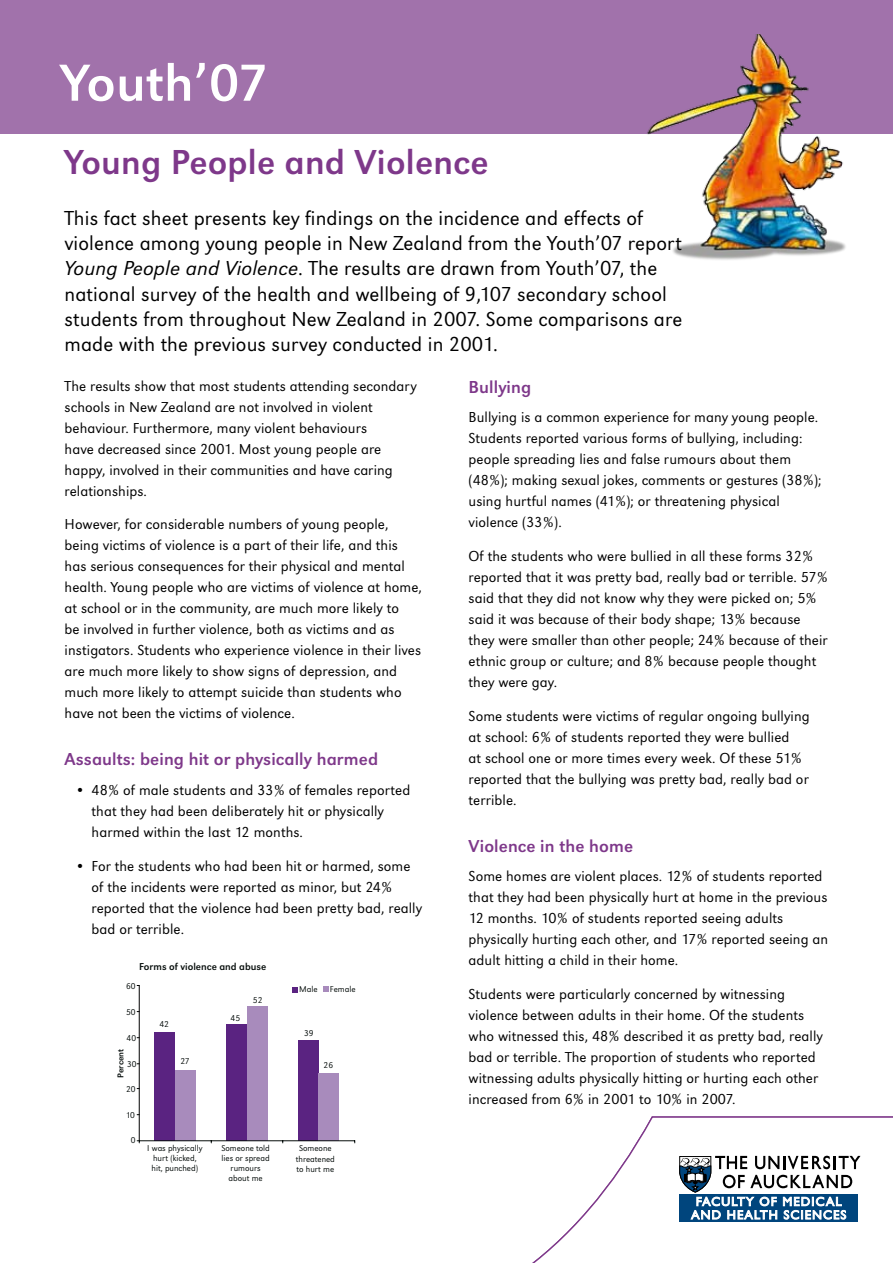
<style>
.page{position:relative;width:893px;height:1263px;background:#fff}
.page>*{position:absolute;margin:0;border:0;box-sizing:border-box;transform-origin:0 0}
.t1{font:54px "Grot Macron Reg";letter-spacing:.005em;color:#fff}
.t2{font:36px "Grot Macron Reg";letter-spacing:.005em;color:#7e388a}
.t3{font:300 21px/25.2px "Grot Macron";letter-spacing:.005em;color:#000}
.t4{font:18px "Grot Macron Reg";letter-spacing:.005em;color:#7e388a}
.t5{font:300 15px/21px "Grot Macron";letter-spacing:.005em;color:#000}
.t6{font:10.35px "Grot Macron Reg";color:#070e0c}
.t7{font:300 8.85px/10.1px "Grot Macron";color:#070e0c;text-align:center}
.t8{font:8.7px "Grot Macron Reg";color:#070e0c}
.s1{font-family:"Grot Macron Light Ita";font-weight:400}
</style>
<div class="page">
<div style="left:0;top:0;width:893px;height:133px;background:#a172ab"></div>
<img style="left:643px;top:34px;width:213px;height:226px">
<svg style="left:532px;top:1116px;width:361px;height:147px"></svg>
<div style="left:680px;top:1194px;width:178px;height:28px;background:#00457d"></div>
<svg style="left:679px;top:1156px;width:181px;height:64px"></svg>
<div style="left:154px;top:1032px;width:21px;height:109px;background:#5a2381"></div>
<div style="left:226px;top:1025px;width:21px;height:116px;background:#5a2381"></div>
<div style="left:298px;top:1040px;width:20px;height:101px;background:#5a2381"></div>
<div style="left:175px;top:1070px;width:21px;height:71px;background:#a88bbc"></div>
<div style="left:247px;top:1006px;width:20px;height:135px;background:#a88bbc"></div>
<div style="left:318px;top:1073px;width:21px;height:68px;background:#a88bbc"></div>
<hr style="left:139px;top:985px;width:1px;height:156px;background:#000">
<hr style="left:139px;top:1140px;width:216px;height:1px;background:#070e0c">
<svg style="left:292px;top:987px;width:6px;height:5px"></svg>
<svg style="left:324px;top:987px;width:5px;height:5px"></svg>
<h1 class="t1" style="left:61px;top:52px;width:209px">Youth’07</h1>
<h2 class="t2" style="left:64px;top:141px;width:426px">Young People and Violence</h2>
<p class="t3" style="left:64px;top:206px;width:619px">This fact sheet presents key findings on the incidence and effects of violence among young people in New Zealand from the Youth’07 report <span class="s1">Young People and Violence</span>. The results are drawn from Youth’07, the national survey of the health and wellbeing of 9,107 secondary school students from throughout New Zealand in 2007. Some comparisons are made with the previous survey conducted in 2001.</p>
<p class="t5" style="left:65px;top:375px;width:354px">The results show that most students attending secondary schools in New Zealand are not involved in violent behaviour. Furthermore, many violent behaviours<br>have decreased since 2001. Most young people are happy, involved in their communities and have caring relationships.</p>
<p class="t5" style="left:65px;top:514px;width:359px">However, for considerable numbers of young people, being victims of violence is a part of their life, and this has serious consequences for their physical and mental health. Young people who are victims of violence at home, at school or in the community, are much more likely to<br>be involved in further violence, both as victims and as instigators. Students who experience violence in their lives are much more likely to show signs of depression, and much more likely to attempt suicide than students who have not been the victims of violence.</p>
<p class="t4" style="left:65px;top:749px;width:315px">Assaults: being hit or physically harmed</p>
<p class="t5" style="left:92px;top:780px;width:320px;text-indent:-16px">• 48% of male students and 33% of females reported that they had been deliberately hit or physically harmed within the last 12 months.</p>
<p class="t5" style="left:92px;top:855px;width:332px;text-indent:-16px">• For the students who had been hit or harmed, some of the incidents were reported as minor, but 24% reported that the violence had been pretty bad, really bad or terrible.</p>
<p class="t4" style="left:469px;top:376px;width:64px">Bullying</p>
<p class="t5" style="left:469px;top:407px;width:355px">Bullying is a common experience for many young people.<br>Students reported various forms of bullying, including: people spreading lies and false rumours about them (48%); making sexual jokes, comments or gestures (38%); using hurtful names (41%); or threatening physical violence (33%).</p>
<p class="t5" style="left:469px;top:546px;width:361px">Of the students who were bullied in all these forms 32% reported that it was pretty bad, really bad or terrible. 57% said that they did not know why they were picked on; 5% said it was because of their body shape; 13% because they were smaller than other people; 24% because of their ethnic group or culture; and 8% because people thought they were gay.</p>
<p class="t5" style="left:469px;top:705px;width:343px">Some students were victims of regular ongoing bullying at school: 6% of students reported they were bullied<br>at school one or more times every week. Of these 51% reported that the bullying was pretty bad, really bad or terrible.</p>
<p class="t4" style="left:469px;top:835px;width:166px">Violence in the home</p>
<p class="t5" style="left:469px;top:866px;width:361px">Some homes are violent places. 12% of students reported that they had been physically hurt at home in the previous 12 months. 10% of students reported seeing adults physically hurting each other, and 17% reported seeing an adult hitting a child in their home.</p>
<p class="t5" style="left:469px;top:984px;width:356px">Students were particularly concerned by witnessing violence between adults in their home. Of the students who witnessed this, 48% described it as pretty bad, really bad or terrible. The proportion of students who reported witnessing adults physically hitting or hurting each other increased from 6% in 2001 to 10% in 2007.</p>
<p class="t6" style="left:139px;top:960px;width:129px">Forms of violence and abuse</p>
<p class="t7" style="left:126px;top:982px;width:11px">60</p>
<p class="t7" style="left:299px;top:985px;width:20px">Male</p>
<p class="t7" style="left:330px;top:985px;width:27px">Female</p>
<p class="t7" style="left:253px;top:996px;width:11px">52</p>
<p class="t7" style="left:126px;top:1008px;width:11px">50</p>
<p class="t7" style="left:231px;top:1014px;width:11px">45</p>
<p class="t7" style="left:159px;top:1020px;width:11px">42</p>
<p class="t7" style="left:304px;top:1029px;width:11px">39</p>
<p class="t7" style="left:127px;top:1033px;width:11px">40</p>
<p class="t8" style="left:115px;top:1077px;width:30px;rotate:-90deg">Percent</p>
<p class="t7" style="left:181px;top:1057px;width:11px">27</p>
<p class="t7" style="left:127px;top:1059px;width:11px">30</p>
<p class="t7" style="left:324px;top:1060px;width:11px">26</p>
<p class="t7" style="left:126px;top:1085px;width:11px">20</p>
<p class="t7" style="left:126px;top:1111px;width:11px">10</p>
<p class="t7" style="left:131px;top:1136px;width:6px">0</p>
<p class="t7" style="left:147px;top:1144px;width:57px">I was physically hurt (kicked, hit, punched)</p>
<p class="t7" style="left:221px;top:1144px;width:50px">Someone told lies or spread rumours about me</p>
<p class="t7" style="left:296px;top:1144px;width:41px">Someone threatened to hurt me</p>
</div>
